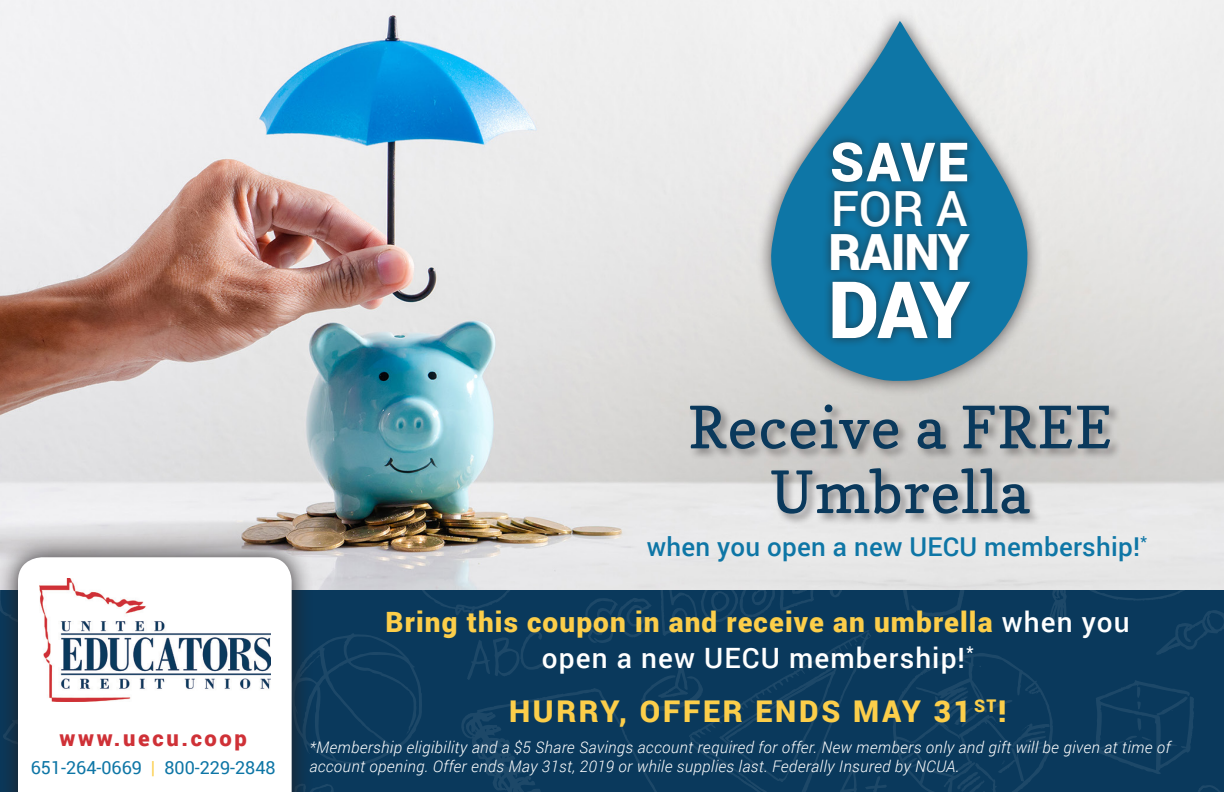
<style>
.page{position:relative;width:1224px;height:792px;background:#fff}
.page>*{position:absolute;margin:0;border:0;box-sizing:border-box;transform-origin:0 0}
.t1{font:900 79px "Roboto";color:#fff}
.t2{font:58px/64.8px "Copse";letter-spacing:.025em;color:#0a395c;text-align:center}
.t3{font:900 54px "Roboto";color:#fff}
.t4{font:900 50px "Roboto";letter-spacing:-.025em;color:#fff}
.t5{font:500 48.6px "Roboto";color:#fff}
.t6{font:900 30px "Roboto";letter-spacing:.09em;color:#fcce4a}
.t7{font:900 28px "Roboto";letter-spacing:.04em;color:#fcce4a}
.t8{font:500 28px "Roboto";letter-spacing:.04em;color:#fff}
.t9{font:500 26px "Roboto";letter-spacing:.01em;color:#0e76a6}
.t10{font:900 22px "Roboto";letter-spacing:.12em;color:#cf3137}
.t11{font:18px "Roboto";color:#0e76a6}
.Captions___Disclosur{font:italic 300 16px/19px "Roboto";letter-spacing:.02em;color:#fff}
.s1{color:#fcce4a}
.s2{font-weight:500;color:#fff}
</style>
<div class="page">
<img style="left:0;top:0;width:1224px;height:591px">
<div style="left:688px;top:402px;width:435px;height:124px;background:#231f20;opacity:.45"></div>
<div style="left:755px;top:7px;width:288px;height:390px;background:#231f20;opacity:.75"></div>
<svg style="left:770px;top:21px;width:272px;height:360px;background:#89b4c6"></svg>
<div style="left:822px;top:133px;width:157px;height:215px;background:#231f20;opacity:.65"></div>
<svg style="left:314px;top:591px;width:910px;height:201px;background:#0b3a5d"></svg>
<div style="left:0;top:535px;width:314px;height:257px;background:#231f20;opacity:.94"></div>
<svg style="left:18px;top:557px;width:274px;height:235px"></svg>
<img style="left:39px;top:579px;width:231px;height:122px">
<p class="t10" style="left:60px;top:723px;width:189px">www.uecu.coop</p>
<p class="t11" style="left:31px;top:755px;width:246px">651-264-0669 <span class="s1">|</span> 800-229-2848</p>
<p class="t3" style="left:830px;top:124px;width:140px">SAVE</p>
<p class="t5" style="left:831px;top:174px;width:138px">FOR A</p>
<p class="t4" style="left:829px;top:217px;width:143px">RAINY</p>
<p class="t1" style="left:828px;top:254px;width:143px">DAY</p>
<p class="t2" style="left:688px;top:395px;width:425px">Receive a FREE<br>Umbrella</p>
<p class="t9" style="left:647px;top:529px;width:502px">when you open a new UECU membership!<sup>*</sup></p>
<p class="t7" style="left:386px;top:602px;width:746px">Bring this coupon in and receive an umbrella <span class="s2">when you</span></p>
<p class="t8" style="left:542px;top:638px;width:433px">open a new UECU membership!<sup>*</sup></p>
<p class="t6" style="left:509px;top:690px;width:499px">HURRY, OFFER ENDS MAY 31<sup>ST</sup>!</p>
<p class="Captions___Disclosur" style="left:309px;top:737px;width:863px">*Membership eligibility and a $5 Share Savings account required for offer. New members only and gift will be given at time of account opening. Offer ends May 31st, 2019 or while supplies last. Federally Insured by NCUA.</p>
</div>
